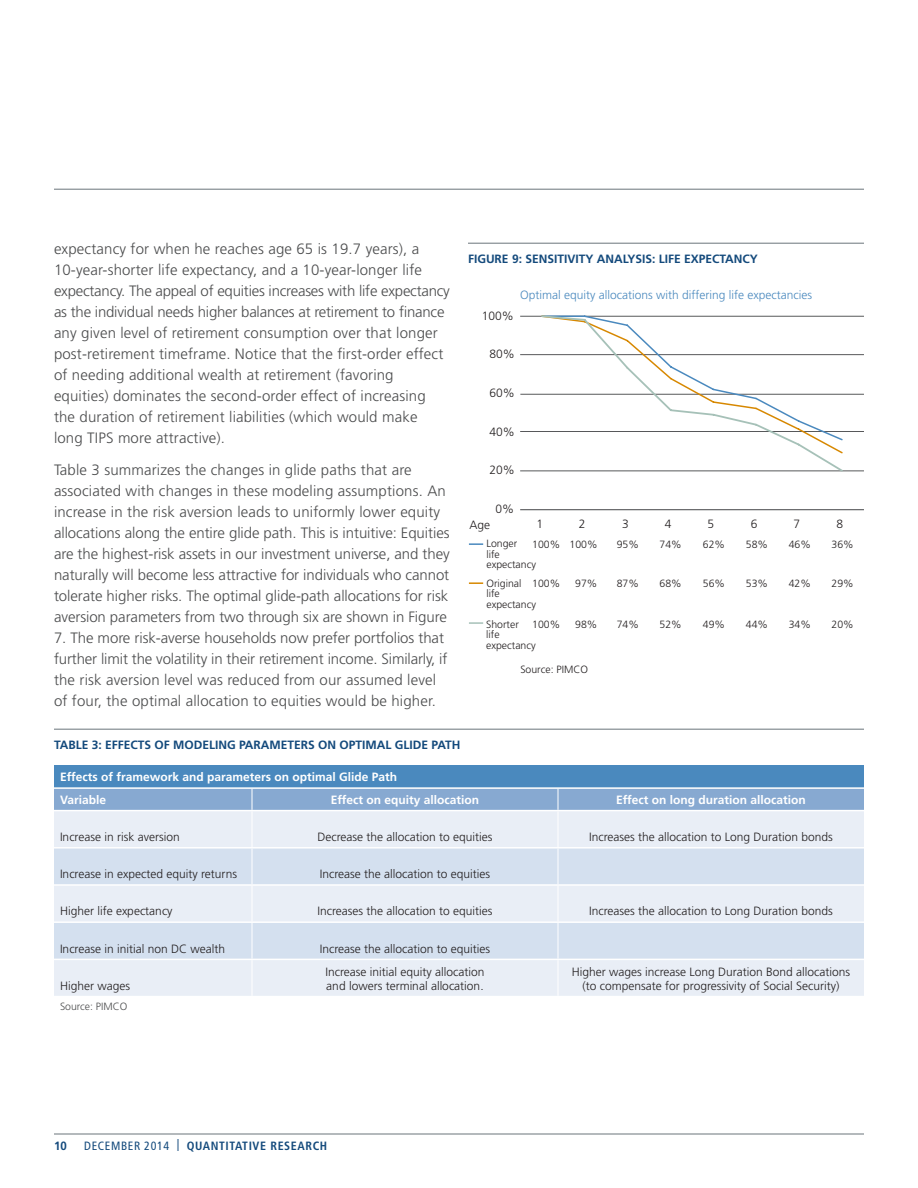
<style>
.page{position:relative;width:918px;height:1188px;background:#fff}
.page>*{position:absolute;margin:0;border:0;box-sizing:border-box;transform-origin:0 0}
.t1{font:300 15px/21px "Frutiger LT Std";letter-spacing:.01em;color:#4b4c4d}
.t2{font:300 12px/13.5px "Frutiger LT Std";color:#231f20}
.t3{font:700 12px/22.5px "Frutiger LT Std";color:#fff}
.t4{font:700 12px "Frutiger LT Std";color:#144a7c}
.t5{font:300 12px "Frutiger LT Std";color:#4a89be}
.t6{font:700 condensed 12px "Frutiger LT Std";letter-spacing:.05em;color:#144a7c}
.t7{font:700 12px "Frutiger LT Std";color:#144a7c;scale:.95 1}
.t8{font:300 10.5px/10.5px "Frutiger LT Std";color:#231f20}
.t9{font:300 10.5px "Frutiger LT Std";color:#4b4c4d}
.s1{font-weight:400}
</style>
<div class="page">
<hr style="left:54px;top:1134px;width:810px;height:1px;background:#6a747b">
<hr style="left:54px;top:189px;width:810px;height:1px;background:#6a747b">
<hr style="left:468px;top:243px;width:396px;height:1px;background:#6a747b">
<hr style="left:520px;top:316px;width:344px;height:1px;background:#57585a">
<hr style="left:520px;top:354px;width:344px;height:1px;background:#57585a">
<hr style="left:520px;top:431px;width:344px;height:1px;background:#57585a">
<hr style="left:520px;top:471px;width:344px;height:1px;background:#57585a">
<hr style="left:520px;top:509px;width:344px;height:1px;background:#57585a">
<hr style="left:520px;top:394px;width:344px;height:1px;background:#57585a">
<svg style="left:469px;top:543px;width:14px;height:2px"></svg>
<svg style="left:469px;top:582px;width:14px;height:2px"></svg>
<svg style="left:469px;top:622px;width:14px;height:2px"></svg>
<svg style="left:540px;top:315px;width:304px;height:157px"></svg>
<hr style="left:54px;top:729px;width:810px;height:1px;background:#6a747b">
<div style="left:54px;top:766px;width:810px;height:22px;background:#4a89be"></div>
<div style="left:54px;top:811px;width:810px;height:185px;background:#e9eef6"></div>
<svg style="left:54px;top:849px;width:810px;height:110px;background:#dbe4f1"></svg>
<hr style="left:54px;top:787px;width:198px;height:2px;background:#fff">
<hr style="left:252px;top:787px;width:306px;height:2px;background:#fff">
<hr style="left:558px;top:787px;width:306px;height:2px;background:#fff">
<hr style="left:54px;top:847px;width:198px;height:2px;background:#fff">
<hr style="left:252px;top:847px;width:306px;height:2px;background:#fff">
<hr style="left:558px;top:847px;width:306px;height:2px;background:#fff">
<hr style="left:54px;top:884px;width:198px;height:2px;background:#fff">
<hr style="left:252px;top:884px;width:306px;height:2px;background:#fff">
<hr style="left:558px;top:884px;width:306px;height:2px;background:#fff">
<hr style="left:54px;top:921px;width:198px;height:2px;background:#fff">
<hr style="left:252px;top:921px;width:306px;height:2px;background:#fff">
<hr style="left:558px;top:921px;width:306px;height:2px;background:#fff">
<hr style="left:54px;top:959px;width:198px;height:1px;background:#fff">
<hr style="left:252px;top:959px;width:306px;height:1px;background:#fff">
<hr style="left:558px;top:959px;width:306px;height:1px;background:#fff">
<svg style="left:54px;top:788px;width:810px;height:22px;background:#8cadd3"></svg>
<hr style="left:252px;top:811px;width:1px;height:36px;background:#fff">
<hr style="left:558px;top:811px;width:1px;height:36px;background:#fff">
<hr style="left:252px;top:849px;width:1px;height:35px;background:#fff">
<hr style="left:558px;top:849px;width:1px;height:35px;background:#fff">
<hr style="left:252px;top:886px;width:1px;height:35px;background:#fff">
<hr style="left:558px;top:886px;width:1px;height:35px;background:#fff">
<hr style="left:252px;top:923px;width:1px;height:36px;background:#fff">
<hr style="left:558px;top:923px;width:1px;height:36px;background:#fff">
<hr style="left:252px;top:960px;width:1px;height:36px;background:#fff">
<hr style="left:558px;top:960px;width:1px;height:36px;background:#fff">
<p class="t1" style="left:54px;top:239px;width:397px">expectancy for when he reaches age 65 is 19.7 years), a 10-year-shorter life expectancy, and a 10-year-longer life expectancy. The appeal of equities increases with life expectancy as the individual needs higher balances at retirement to finance any given level of retirement consumption over that longer post-retirement timeframe. Notice that the first-order effect of needing additional wealth at retirement (favoring equities) dominates the second-order effect of increasing the duration of retirement liabilities (which would make long TIPS more attractive).</p>
<p class="t1" style="left:54px;top:459px;width:397px">Table 3 summarizes the changes in glide paths that are associated with changes in these modeling assumptions. An increase in the risk aversion leads to uniformly lower equity allocations along the entire glide path. This is intuitive: Equities are the highest-risk assets in our investment universe, and they naturally will become less attractive for individuals who cannot tolerate higher risks. The optimal glide-path allocations for risk aversion parameters from two through six are shown in Figure</p>
<p class="t1" style="left:54px;top:627px;width:395px">7. The more risk-averse households now prefer portfolios that further limit the volatility in their retirement income. Similarly, if the risk aversion level was reduced from our assumed level of four, the optimal allocation to equities would be higher.</p>
<p class="t4" style="left:468px;top:252px;width:291px">FIGURE 9: SENSITIVITY ANALYSIS: LIFE EXPECTANCY</p>
<p class="t2" style="left:482px;top:309px;width:34px">100%</p>
<p class="t5" style="left:520px;top:288px;width:293px">Optimal equity allocations with differing life expectancies</p>
<p class="t2" style="left:489px;top:348px;width:27px">80%</p>
<p class="t2" style="left:489px;top:386px;width:27px">60%</p>
<p class="t2" style="left:489px;top:425px;width:27px">40%</p>
<p class="t2" style="left:489px;top:464px;width:27px">20%</p>
<p class="t2" style="left:495px;top:502px;width:20px">0%</p>
<p class="t2" style="left:469px;top:518px;width:22px">Age</p>
<p class="t2" style="left:536px;top:518px;width:8px">1</p>
<p class="t2" style="left:579px;top:518px;width:8px">2</p>
<p class="t2" style="left:622px;top:518px;width:8px">3</p>
<p class="t2" style="left:665px;top:518px;width:8px">4</p>
<p class="t2" style="left:708px;top:518px;width:8px">5</p>
<p class="t2" style="left:751px;top:518px;width:8px">6</p>
<p class="t2" style="left:793px;top:518px;width:8px">7</p>
<p class="t2" style="left:837px;top:518px;width:8px">8</p>
<p class="t8" style="left:486px;top:539px;width:51px">Longer<br>life expectancy</p>
<p class="t8" style="left:532px;top:539px;width:67px">100% 100%</p>
<p class="t8" style="left:617px;top:539px;width:24px">95%</p>
<p class="t8" style="left:660px;top:539px;width:24px">74%</p>
<p class="t8" style="left:703px;top:539px;width:24px">62%</p>
<p class="t8" style="left:746px;top:539px;width:24px">58%</p>
<p class="t8" style="left:789px;top:539px;width:24px">46%</p>
<p class="t8" style="left:832px;top:539px;width:24px">36%</p>
<p class="t8" style="left:486px;top:578px;width:51px">Original life expectancy</p>
<p class="t8" style="left:532px;top:578px;width:30px">100%</p>
<p class="t8" style="left:575px;top:578px;width:24px">97%</p>
<p class="t8" style="left:617px;top:578px;width:24px">87%</p>
<p class="t8" style="left:660px;top:578px;width:24px">68%</p>
<p class="t8" style="left:703px;top:578px;width:24px">56%</p>
<p class="t8" style="left:746px;top:578px;width:24px">53%</p>
<p class="t8" style="left:789px;top:578px;width:24px">42%</p>
<p class="t8" style="left:832px;top:578px;width:24px">29%</p>
<p class="t8" style="left:486px;top:619px;width:51px">Shorter<br>life expectancy</p>
<p class="t8" style="left:532px;top:619px;width:30px">100%</p>
<p class="t8" style="left:575px;top:619px;width:24px">98%</p>
<p class="t8" style="left:617px;top:619px;width:24px">74%</p>
<p class="t8" style="left:660px;top:619px;width:24px">52%</p>
<p class="t8" style="left:703px;top:619px;width:24px">49%</p>
<p class="t8" style="left:746px;top:619px;width:24px">44%</p>
<p class="t8" style="left:789px;top:619px;width:24px">34%</p>
<p class="t8" style="left:832px;top:619px;width:24px">20%</p>
<p class="t8" style="left:520px;top:664px;width:69px">Source: PIMCO</p>
<p class="t4" style="left:54px;top:738px;width:408px">TABLE 3: EFFECTS OF MODELING PARAMETERS ON OPTIMAL GLIDE PATH</p>
<p class="t3" style="left:60px;top:766px;width:339px">Effects of framework and parameters on optimal Glide Path<br>Variable</p>
<p class="t3" style="left:331px;top:788px;width:150px">Effect on equity allocation</p>
<p class="t3" style="left:616px;top:788px;width:191px">Effect on long duration allocation</p>
<p class="t2" style="left:60px;top:830px;width:121px">Increase in risk aversion</p>
<p class="t2" style="left:317px;top:830px;width:177px">Decrease the allocation to equities</p>
<p class="t2" style="left:589px;top:830px;width:245px">Increases the allocation to Long Duration bonds</p>
<p class="t2" style="left:60px;top:868px;width:179px">Increase in expected equity returns</p>
<p class="t2" style="left:320px;top:868px;width:172px">Increase the allocation to equities</p>
<p class="t2" style="left:60px;top:905px;width:114px">Higher life expectancy</p>
<p class="t2" style="left:317px;top:905px;width:177px">Increases the allocation to equities</p>
<p class="t2" style="left:589px;top:905px;width:245px">Increases the allocation to Long Duration bonds</p>
<p class="t2" style="left:60px;top:942px;width:167px">Increase in initial non DC wealth</p>
<p class="t2" style="left:320px;top:942px;width:172px">Increase the allocation to equities</p>
<p class="t2" style="left:60px;top:979px;width:72px">Higher wages</p>
<p class="t2" style="left:325px;top:966px;width:161px">Increase initial equity allocation and lowers terminal allocation.</p>
<p class="t2" style="left:572px;top:966px;width:280px;text-align:center">Higher wages increase Long Duration Bond allocations (to compensate for progressivity of Social Security)</p>
<p class="t9" style="left:60px;top:1001px;width:69px">Source: PIMCO</p>
<p class="t7" style="left:54px;top:1139px;width:15px">10</p>
<p class="t6" style="left:84px;top:1138px;width:245px"><span class="s1">DECEMBER 2014 |</span> QUANTITATIVE RESEARCH</p>
</div>
